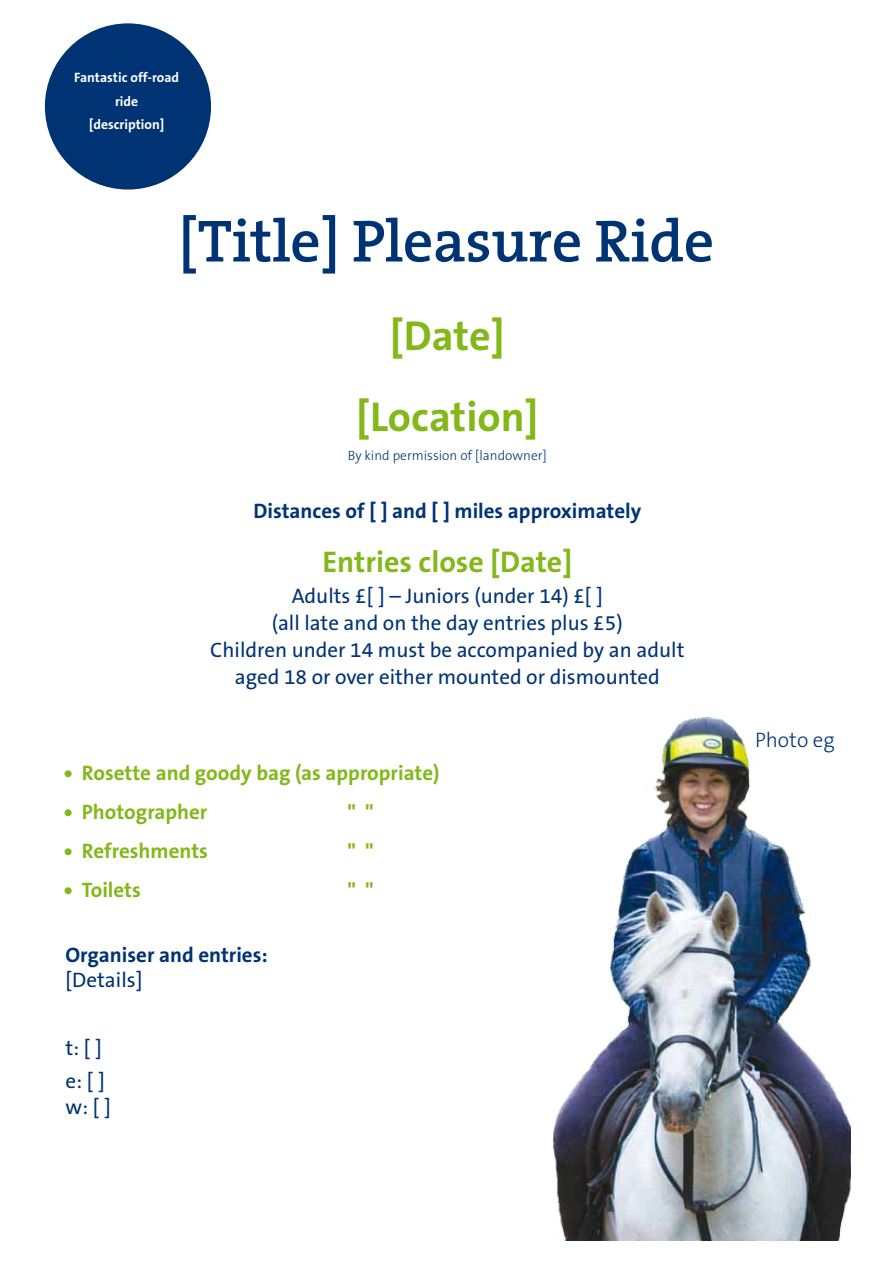
<style>
.page{position:relative;width:893px;height:1263px;background:#fff}
.page>*{position:absolute;margin:0;border:0;box-sizing:border-box;transform-origin:0 0}
.t1{font:600 60px "The Serif B6";letter-spacing:-.005em;color:#003374}
.t2{font:700 42px/81px "The Sans B W7";color:#83b81a;text-align:center}
.t3{font:700 30px "The Sans B W7";color:#83b81a}
.t4{font:21px/27px "The Sans B W5 Plain";color:#003374}
.t5{font:700 21px "The Sans B W7";color:#83b81a}
.t6{font:700 21px "The Sans B W7";color:#003374}
.t7{font:300 21px "The Sans B W3";color:#003374}
.t8{font:700 13.65px/23.4px "The Sans B W7";color:#fff;text-align:center}
.t9{font:300 13.5px "The Sans B W3";color:#003374}
.s1{font-family:"The Sans B W8";font-weight:800}
</style>
<div class="page">
<img style="left:552px;top:717px;width:299px;height:523px">
<div style="left:45px;top:23px;width:166px;height:167px;background:#003374;border-radius:50%"></div>
<p class="t8" style="left:74px;top:66px;width:107px">Fantastic off-road ride<br>[description]</p>
<h1 class="t1" style="left:179px;top:210px;width:537px">[Title] Pleasure Ride</h1>
<h2 class="t2" style="left:356px;top:296px;width:183px">[Date] [Location]</h2>
<p class="t9" style="left:348px;top:447px;width:201px">By kind permission of [landowner]</p>
<p class="t6" style="left:253px;top:497px;width:389px">Distances of [ ] and [ ] miles approximately</p>
<h3 class="t3" style="left:322px;top:543px;width:251px">Entries close [Date]</h3>
<p class="t4" style="left:210px;top:583px;width:476px;text-align:center">Adults £[ ] – Juniors (under 14) £[ ]<br>(all late and on the day entries plus £5)<br>Children under 14 must be accompanied by an adult aged 18 or over either mounted or dismounted</p>
<p class="t5" style="left:64px;top:760px;width:377px"><span class="s1">•</span> Rosette and goody bag (as appropriate)</p>
<p class="t5" style="left:64px;top:799px;width:145px"><span class="s1">•</span> Photographer</p>
<p class="t5" style="left:348px;top:799px;width:28px">" "</p>
<p class="t5" style="left:64px;top:838px;width:146px"><span class="s1">•</span> Refreshments</p>
<p class="t5" style="left:348px;top:838px;width:28px">" "</p>
<p class="t5" style="left:64px;top:877px;width:79px"><span class="s1">•</span> Toilets</p>
<p class="t5" style="left:348px;top:877px;width:28px">" "</p>
<p class="t6" style="left:66px;top:941px;width:204px">Organiser and entries:</p>
<p class="t4" style="left:66px;top:967px;width:79px">[Details]</p>
<p class="t4" style="left:66px;top:1031px;width:41px;line-height:33.8px">t: [ ] e: [ ]</p>
<p class="t4" style="left:66px;top:1093px;width:47px">w: [ ]</p>
<p class="t7" style="left:755px;top:726px;width:81px">Photo eg</p>
</div>
